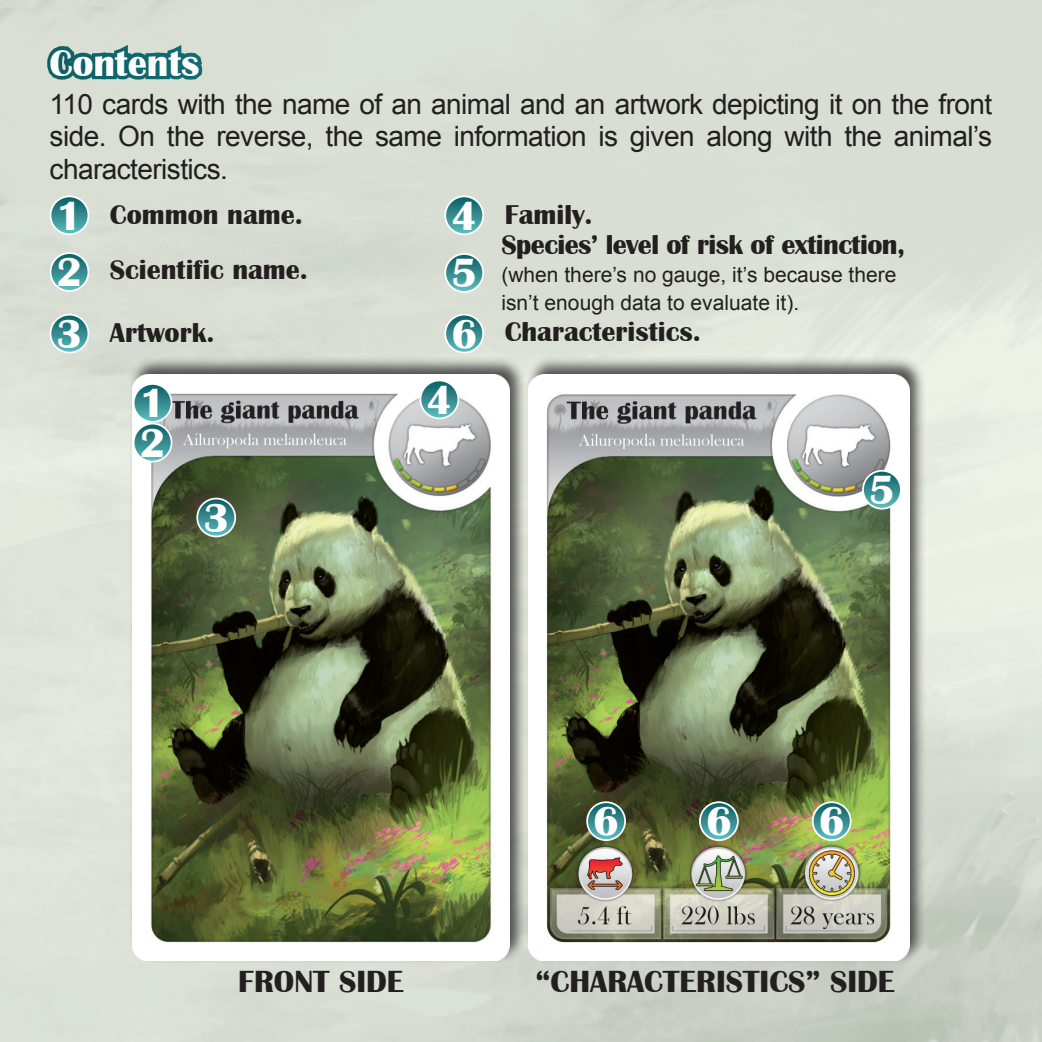
<style>
.page{position:relative;width:1042px;height:1042px;background:#fff}
.page>*{position:absolute;margin:0;border:0;box-sizing:border-box;transform-origin:0 0}
.t1{font:700 42px "Britannic";color:#fff}
.t2{font:700 38.5px "Britannic";color:#fff}
.t3{font:700 31.5px "Britannic";color:#231f20}
.t4{font:28px/32.2px "Arial";letter-spacing:-.02em;color:#231f20;text-align:justify}
.t5{font:700 28px/55.6px "Britannic";color:#231f20}
.t6{font:700 28px/30.8px "Britannic";letter-spacing:-.02em;color:#231f20}
.t7{font:21px/28px "Arial";color:#231f20}
.s1{font-size:42px;color:#fff}
</style>
<div class="page">
<div style="left:525px;top:356px;width:401px;height:608px;background:#231f20;opacity:.75"></div>
<img style="left:528px;top:375px;width:381px;height:585px">
<div style="left:128px;top:356px;width:399px;height:608px;background:#231f20;opacity:.75"></div>
<img style="left:133px;top:375px;width:377px;height:585px">
<svg style="left:42px;top:39px;width:164px;height:44px;background:#659997"></svg>
<svg style="left:813px;top:802px;width:37px;height:38px"></svg>
<div style="left:812px;top:801px;width:39px;height:40px;border:2px solid #fff;border-radius:50%"></div>
<svg style="left:700px;top:802px;width:38px;height:38px"></svg>
<div style="left:699px;top:801px;width:40px;height:40px;border:2px solid #fff;border-radius:50%"></div>
<svg style="left:587px;top:802px;width:38px;height:38px"></svg>
<div style="left:586px;top:801px;width:40px;height:40px;border:2px solid #fff;border-radius:50%"></div>
<svg style="left:863px;top:471px;width:38px;height:38px"></svg>
<div style="left:862px;top:470px;width:40px;height:39px;border:2px solid #fff;border-radius:50%"></div>
<svg style="left:420px;top:380px;width:38px;height:38px"></svg>
<div style="left:419px;top:379px;width:40px;height:40px;border:2px solid #fff;border-radius:50%"></div>
<svg style="left:197px;top:498px;width:38px;height:38px"></svg>
<div style="left:196px;top:498px;width:40px;height:39px;border:2px solid #fff;border-radius:50%"></div>
<svg style="left:134px;top:424px;width:38px;height:37px"></svg>
<div style="left:133px;top:423px;width:39px;height:39px;border:2px solid #fff;border-radius:50%"></div>
<svg style="left:134px;top:384px;width:38px;height:38px"></svg>
<div style="left:133px;top:383px;width:39px;height:40px;border:2px solid #fff;border-radius:50%"></div>
<svg style="left:50px;top:196px;width:38px;height:38px"></svg>
<div style="left:50px;top:195px;width:39px;height:40px;border:2px solid #fff;border-radius:50%"></div>
<svg style="left:50px;top:253px;width:38px;height:38px"></svg>
<div style="left:50px;top:252px;width:39px;height:40px;border:2px solid #fff;border-radius:50%"></div>
<svg style="left:50px;top:315px;width:38px;height:38px"></svg>
<div style="left:50px;top:314px;width:39px;height:39px;border:2px solid #fff;border-radius:50%"></div>
<svg style="left:445px;top:196px;width:38px;height:38px"></svg>
<div style="left:444px;top:195px;width:40px;height:40px;border:2px solid #fff;border-radius:50%"></div>
<svg style="left:445px;top:254px;width:38px;height:38px"></svg>
<div style="left:444px;top:253px;width:40px;height:40px;border:2px solid #fff;border-radius:50%"></div>
<svg style="left:445px;top:315px;width:38px;height:38px"></svg>
<div style="left:444px;top:314px;width:40px;height:39px;border:2px solid #fff;border-radius:50%"></div>
<h2 class="t2" style="left:50px;top:41px;width:151px">Contents</h2>
<p class="t4" style="left:50px;top:89px;width:944px">110 cards with the name of an animal and an artwork depicting it on the front side. On the reverse, the same information is given along with the animal’s characteristics.</p>
<p class="t5" style="left:57px;top:187px;width:253px"><span class="s1">1</span> Common name.<br><span class="s1">2</span> Scientific name.</p>
<p class="t5" style="left:57px;top:305px;width:159px"><span class="s1">3</span> Artwork.</p>
<h1 class="t1" style="left:140px;top:379px;width:27px">1</h1>
<h1 class="t1" style="left:140px;top:419px;width:27px">2</h1>
<h1 class="t1" style="left:203px;top:494px;width:27px">3</h1>
<p class="t6" style="left:501px;top:199px;width:405px;text-indent:-50px"><span class="s1">4</span> Family.<br>Species’ level of risk of extinction,</p>
<p class="t7" style="left:501px;top:261px;width:396px">(when there’s no gauge, it’s because there isn’t enough data to evaluate it).</p>
<h1 class="t1" style="left:451px;top:249px;width:27px">5</h1>
<p class="t5" style="left:451px;top:304px;width:251px"><span class="s1">6</span> Characteristics.</p>
<h1 class="t1" style="left:426px;top:376px;width:27px">4</h1>
<h1 class="t1" style="left:869px;top:466px;width:27px">5</h1>
<h1 class="t1" style="left:593px;top:798px;width:27px">6</h1>
<h1 class="t1" style="left:706px;top:798px;width:27px">6</h1>
<h1 class="t1" style="left:819px;top:798px;width:27px">6</h1>
<p class="t3" style="left:238px;top:964px;width:167px">FRONT SIDE</p>
<p class="t3" style="left:535px;top:964px;width:360px">“CHARACTERISTICS” SIDE</p>
</div>
